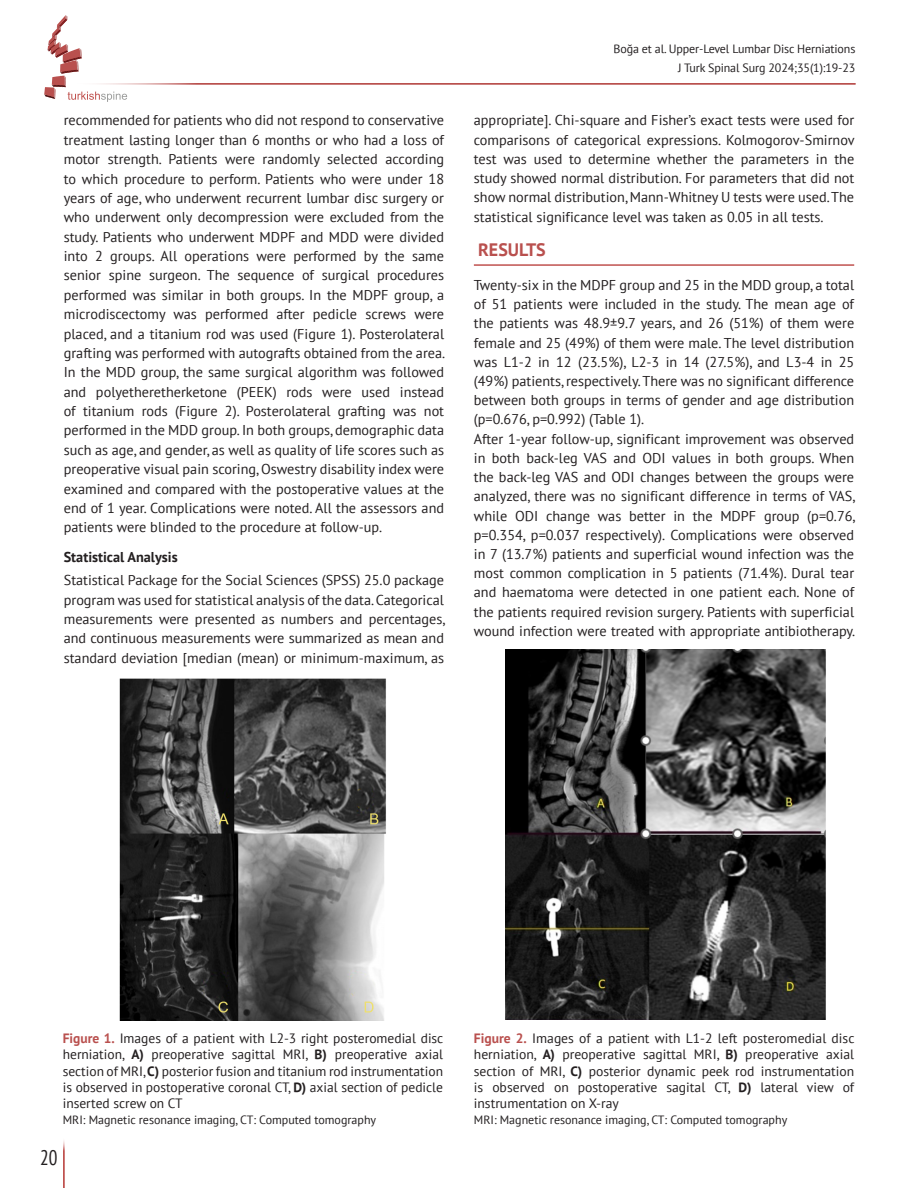
<style>
.page{position:relative;width:918px;height:1188px;background:#fff}
.page>*{position:absolute;margin:0;border:0;box-sizing:border-box;transform-origin:0 0}
.t1{font:condensed 21px "PT Sans";color:#231f20;scale:.92 1}
.ANA_BASLIK{font:700 18px "PT Sans";color:#b9504e}
.YAZI{font:14.25px/19.4px "PT Sans";color:#231f20;text-align:justify}
.ARA_BASLIK{font:700 14.25px "PT Sans";color:#231f20}
.RESİM_ALTI{font:13.5px/16.2px "PT Sans";color:#231f20;text-align:justify}
.RESİM_ALTI-2{font:12px/19.8px "PT Sans";color:#231f20;text-align:right}
.s1{font-weight:700;color:#b9504e}
.s2{font-weight:700}
</style>
<div class="page">
<div style="left:69px;top:83px;width:786px;height:2px;background:#b9504e;border:1px solid #b9504e"></div>
<svg style="left:44px;top:15px;width:83px;height:87px"></svg>
<hr style="left:63px;top:1138px;width:1px;height:50px;background:#c0524f">
<hr style="left:474px;top:264px;width:380px;height:2px;background:#c0524f">
<img style="left:120px;top:678px;width:266px;height:342px">
<img style="left:506px;top:649px;width:320px;height:371px">
<p class="YAZI" style="left:64px;top:110px;width:383px">recommended for patients who did not respond to conservative treatment lasting longer than 6 months or who had a loss of motor strength. Patients were randomly selected according to which procedure to perform. Patients who were under 18 years of age, who underwent recurrent lumbar disc surgery or who underwent only decompression were excluded from the study. Patients who underwent MDPF and MDD were divided into 2 groups. All operations were performed by the same senior spine surgeon. The sequence of surgical procedures performed was similar in both groups. In the MDPF group, a microdiscectomy was performed after pedicle screws were placed, and a titanium rod was used (Figure 1). Posterolateral grafting was performed with autografts obtained from the area.<br>In the MDD group, the same surgical algorithm was followed and polyetheretherketone (PEEK) rods were used instead of titanium rods (Figure 2). Posterolateral grafting was not performed in the MDD group. In both groups, demographic data such as age, and gender, as well as quality of life scores such as preoperative visual pain scoring, Oswestry disability index were examined and compared with the postoperative values at the end of 1 year. Complications were noted. All the assessors and patients were blinded to the procedure at follow-up.</p>
<p class="ARA_BASLIK" style="left:64px;top:547px;width:115px">Statistical Analysis</p>
<p class="YAZI" style="left:64px;top:570px;width:383px">Statistical Package for the Social Sciences (SPSS) 25.0 package program was used for statistical analysis of the data. Categorical measurements were presented as numbers and percentages, and continuous measurements were summarized as mean and standard deviation [median (mean) or minimum-maximum, as</p>
<p class="RESİM_ALTI-2" style="left:614px;top:38px;width:243px">Boğa et al. Upper-Level Lumbar Disc Herniations<br>J Turk Spinal Surg 2024;35(1):19-23</p>
<p class="YAZI" style="left:474px;top:111px;width:382px">appropriate]. Chi-square and Fisher’s exact tests were used for comparisons of categorical expressions. Kolmogorov-Smirnov test was used to determine whether the parameters in the study showed normal distribution. For parameters that did not show normal distribution, Mann-Whitney U tests were used. The statistical significance level was taken as 0.05 in all tests.</p>
<p class="ANA_BASLIK" style="left:478px;top:238px;width:69px">RESULTS</p>
<p class="YAZI" style="left:474px;top:275px;width:382px">Twenty-six in the MDPF group and 25 in the MDD group, a total of 51 patients were included in the study. The mean age of the patients was 48.9±9.7 years, and 26 (51%) of them were female and 25 (49%) of them were male. The level distribution was L1-2 in 12 (23.5%), L2-3 in 14 (27.5%), and L3-4 in 25 (49%) patients, respectively. There was no significant difference between both groups in terms of gender and age distribution (p=0.676, p=0.992) (Table 1).</p>
<p class="YAZI" style="left:474px;top:429px;width:383px">After 1-year follow-up, significant improvement was observed in both back-leg VAS and ODI values in both groups. When the back-leg VAS and ODI changes between the groups were analyzed, there was no significant difference in terms of VAS, while ODI change was better in the MDPF group (p=0.76, p=0.354, p=0.037 respectively). Complications were observed in 7 (13.7%) patients and superficial wound infection was the most common complication in 5 patients (71.4%). Dural tear and haematoma were detected in one patient each. None of the patients required revision surgery. Patients with superficial wound infection were treated with appropriate antibiotherapy.</p>
<p class="RESİM_ALTI" style="left:63px;top:1030px;width:382px"><span class="s1">Figure 1.</span> Images of a patient with L2-3 right posteromedial disc herniation, <span class="s2">A)</span> preoperative sagittal MRI, <span class="s2">B)</span> preoperative axial section of MRI, <span class="s2">C)</span> posterior fusion and titanium rod instrumentation is observed in postoperative coronal CT, <span class="s2">D)</span> axial section of pedicle inserted screw on CT</p>
<p class="RESİM_ALTI-2" style="left:63px;top:1110px;width:315px">MRI: Magnetic resonance imaging, CT: Computed tomography</p>
<h1 class="t1" style="left:40px;top:1144px;width:20px">20</h1>
<p class="RESİM_ALTI" style="left:474px;top:1030px;width:382px"><span class="s1">Figure 2.</span> Images of a patient with L1-2 left posteromedial disc herniation, <span class="s2">A)</span> preoperative sagittal MRI, <span class="s2">B)</span> preoperative axial section of MRI, <span class="s2">C)</span> posterior dynamic peek rod instrumentation is observed on postoperative sagital CT, <span class="s2">D)</span> lateral view of instrumentation on X-ray</p>
<p class="RESİM_ALTI-2" style="left:474px;top:1110px;width:315px">MRI: Magnetic resonance imaging, CT: Computed tomography</p>
</div>
